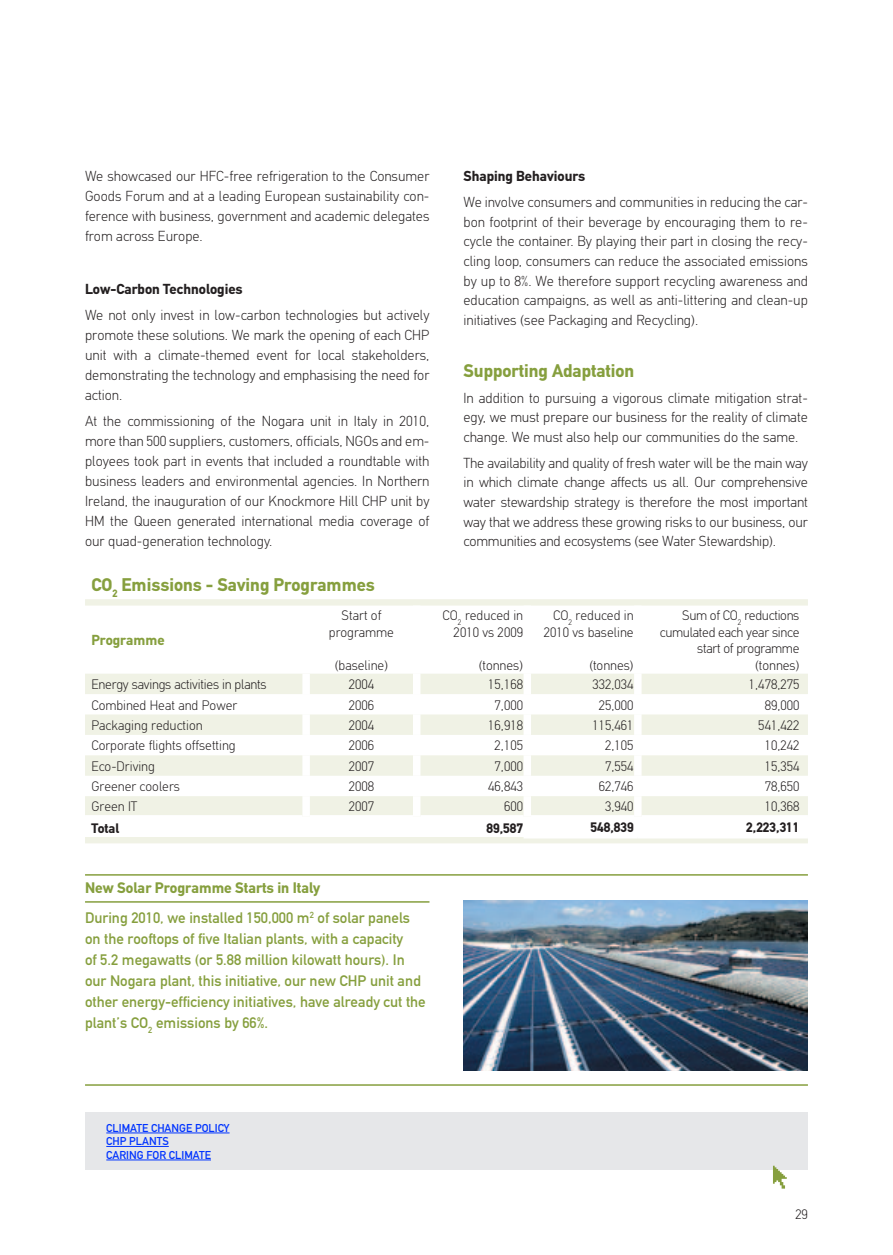
<style>
.page{position:relative;width:893px;height:1255px;background:#fff}
.page>*{position:absolute;margin:0;border:0;box-sizing:border-box;transform-origin:0 0}
.t1{font:700 18px "CF Din";color:#869f3e}
.t2{font:15px/21px "CF Din";color:#869f3e}
.t3{font:300 14.25px/20px "CF Din";color:#231f20;text-align:justify}
.t4{font:700 14.25px "CF Din";color:#231f20}
.t5{font:700 14.25px "CF Din";color:#869f3e}
.t6{font:300 13.5px/16.5px "CF Din";color:#231f20;text-align:right}
.t7{font:300 13.5px/16.5px "CF Din";letter-spacing:-.02em;color:#231f20;text-align:right}
.t8{font:700 13.5px "CF Din";color:#231f20}
.t9{font:11.25px/13.5px "CF Din";color:#03f}
.s1{font-weight:700}
</style>
<div class="page">
<img style="left:463px;top:900px;width:345px;height:170px">
<svg style="left:85px;top:599px;width:723px;height:244px"></svg>
<hr style="left:85px;top:815px;width:217px;height:3px;background:#fff">
<hr style="left:310px;top:815px;width:103px;height:3px;background:#fff">
<hr style="left:420px;top:815px;width:103px;height:3px;background:#fff">
<hr style="left:531px;top:815px;width:103px;height:3px;background:#fff">
<hr style="left:642px;top:815px;width:166px;height:3px;background:#fff">
<hr style="left:523px;top:835px;width:115px;height:3px;background:#fff">
<hr style="left:638px;top:835px;width:170px;height:3px;background:#fff">
<div style="left:302px;top:673px;width:8px;height:21px;background:#fff"></div>
<div style="left:302px;top:694px;width:8px;height:20px;background:#fff"></div>
<div style="left:302px;top:714px;width:8px;height:21px;background:#fff"></div>
<div style="left:302px;top:735px;width:8px;height:20px;background:#fff"></div>
<div style="left:302px;top:755px;width:8px;height:20px;background:#fff"></div>
<div style="left:302px;top:775px;width:8px;height:21px;background:#fff"></div>
<div style="left:302px;top:796px;width:8px;height:20px;background:#fff"></div>
<div style="left:302px;top:816px;width:8px;height:21px;background:#fff"></div>
<div style="left:413px;top:605px;width:7px;height:68px;background:#fff"></div>
<div style="left:523px;top:605px;width:8px;height:68px;background:#fff"></div>
<div style="left:634px;top:605px;width:8px;height:68px;background:#fff"></div>
<div style="left:413px;top:673px;width:7px;height:21px;background:#fff"></div>
<div style="left:523px;top:673px;width:8px;height:21px;background:#fff"></div>
<div style="left:634px;top:673px;width:8px;height:21px;background:#fff"></div>
<div style="left:413px;top:694px;width:7px;height:20px;background:#fff"></div>
<div style="left:523px;top:694px;width:8px;height:20px;background:#fff"></div>
<div style="left:634px;top:694px;width:8px;height:20px;background:#fff"></div>
<div style="left:413px;top:714px;width:7px;height:21px;background:#fff"></div>
<div style="left:523px;top:714px;width:8px;height:21px;background:#fff"></div>
<div style="left:634px;top:714px;width:8px;height:21px;background:#fff"></div>
<div style="left:413px;top:735px;width:7px;height:20px;background:#fff"></div>
<div style="left:523px;top:735px;width:8px;height:20px;background:#fff"></div>
<div style="left:634px;top:735px;width:8px;height:20px;background:#fff"></div>
<div style="left:413px;top:755px;width:7px;height:20px;background:#fff"></div>
<div style="left:523px;top:755px;width:8px;height:20px;background:#fff"></div>
<div style="left:634px;top:755px;width:8px;height:20px;background:#fff"></div>
<div style="left:413px;top:775px;width:7px;height:21px;background:#fff"></div>
<div style="left:523px;top:775px;width:8px;height:21px;background:#fff"></div>
<div style="left:634px;top:775px;width:8px;height:21px;background:#fff"></div>
<div style="left:413px;top:796px;width:7px;height:20px;background:#fff"></div>
<div style="left:523px;top:796px;width:8px;height:20px;background:#fff"></div>
<div style="left:634px;top:796px;width:8px;height:20px;background:#fff"></div>
<div style="left:413px;top:816px;width:7px;height:21px;background:#fff"></div>
<div style="left:523px;top:816px;width:8px;height:19px;background:#fff"></div>
<div style="left:634px;top:816px;width:8px;height:19px;background:#fff"></div>
<hr style="left:85px;top:874px;width:723px;height:1px;background:#869f3e">
<hr style="left:85px;top:901px;width:344px;height:1px;background:#869f3e">
<hr style="left:85px;top:1084px;width:723px;height:1px;background:#869f3e">
<div style="left:85px;top:1112px;width:723px;height:57px;background:#e6e7e9"></div>
<hr style="left:106px;top:1132px;width:124px;height:1px;background:#03f">
<hr style="left:106px;top:1146px;width:63px;height:1px;background:#03f">
<hr style="left:106px;top:1159px;width:105px;height:1px;background:#03f">
<svg style="left:773px;top:1165px;width:14px;height:23px"></svg>
<p class="t3" style="left:85px;top:166px;width:346px">We showcased our HFC-free refrigeration to the Consumer Goods Forum and at a leading European sustainability con&shy;ference with business, government and academic delegates from across Europe.</p>
<p class="t4" style="left:85px;top:281px;width:159px">Low-Carbon Technologies</p>
<p class="t3" style="left:85px;top:305px;width:346px">We not only invest in low-carbon technologies but actively promote these solutions. We mark the opening of each CHP unit with a climate-themed event for local stakeholders, demonstrating the technology and emphasising the need for action.</p>
<p class="t3" style="left:85px;top:411px;width:346px">At the commissioning of the Nogara unit in Italy in 2010, more than 500 suppliers, customers, officials, NGOs and em&shy;ployees took part in events that included a roundtable with business leaders and environmental agencies. In Northern Ireland, the inauguration of our Knockmore Hill CHP unit by HM the Queen generated international media coverage of our quad-generation technology.</p>
<p class="t1" style="left:91px;top:575px;width:285px">CO<sub>2</sub> Emissions - Saving Programmes</p>
<p class="t5" style="left:91px;top:632px;width:75px">Programme</p>
<p class="t6" style="left:329px;top:607px;width:67px;text-align:center">Start of programme</p>
<p class="t6" style="left:335px;top:656px;width:55px">(baseline)</p>
<p class="t4" style="left:463px;top:168px;width:123px">Shaping Behaviours</p>
<p class="t3" style="left:463px;top:192px;width:346px">We involve consumers and communities in reducing the car&shy;bon footprint of their beverage by encouraging them to re&shy;cycle the container. By playing their part in closing the recy&shy;cling loop, consumers can reduce the associated emissions by up to 8%. We therefore support recycling awareness and education campaigns, as well as anti-littering and clean-up initiatives (see Packaging and Recycling).</p>
<p class="t1" style="left:463px;top:360px;width:172px">Supporting Adaptation</p>
<p class="t3" style="left:463px;top:388px;width:346px">In addition to pursuing a vigorous climate mitigation strat&shy;egy, we must prepare our business for the reality of climate change. We must also help our communities do the same.</p>
<p class="t3" style="left:463px;top:453px;width:346px">The availability and quality of fresh water will be the main way in which climate change affects us all. Our comprehensive water stewardship strategy is therefore the most important way that we address these growing risks to our business, our communities and ecosystems (see Water Stewardship).</p>
<p class="t6" style="left:443px;top:607px;width:82px">CO<sub>2</sub> reduced in<br>2010 vs 2009</p>
<p class="t6" style="left:479px;top:656px;width:46px">(tonnes)</p>
<p class="t6" style="left:544px;top:607px;width:91px">CO<sub>2</sub> reduced in<br>2010 vs baseline</p>
<p class="t6" style="left:589px;top:656px;width:46px">(tonnes)</p>
<p class="t7" style="left:660px;top:607px;width:141px">Sum of CO<sub>2</sub> reductions cumulated each year since start of programme (tonnes)</p>
<p class="t6" style="left:91px;top:676px;width:177px">Energy savings activities in plants</p>
<p class="t6" style="left:349px;top:676px;width:27px">2004</p>
<p class="t6" style="left:488px;top:676px;width:36px">15,168</p>
<p class="t6" style="left:592px;top:676px;width:43px">332,034</p>
<p class="t6" style="left:749px;top:676px;width:52px">1,478,275</p>
<p class="t6" style="left:91px;top:696px;width:147px">Combined Heat and Power</p>
<p class="t6" style="left:349px;top:696px;width:27px">2006</p>
<p class="t6" style="left:495px;top:696px;width:30px">7,000</p>
<p class="t6" style="left:599px;top:696px;width:36px">25,000</p>
<p class="t6" style="left:765px;top:696px;width:36px">89,000</p>
<p class="t6" style="left:91px;top:717px;width:113px">Packaging reduction</p>
<p class="t6" style="left:349px;top:717px;width:27px">2004</p>
<p class="t6" style="left:488px;top:717px;width:36px">16,918</p>
<p class="t6" style="left:592px;top:717px;width:43px">115,461</p>
<p class="t6" style="left:758px;top:717px;width:43px">541,422</p>
<p class="t6" style="left:91px;top:737px;width:146px">Corporate flights offsetting</p>
<p class="t6" style="left:349px;top:737px;width:27px">2006</p>
<p class="t6" style="left:495px;top:737px;width:30px">2,105</p>
<p class="t6" style="left:605px;top:737px;width:30px">2,105</p>
<p class="t6" style="left:765px;top:737px;width:36px">10,242</p>
<p class="t6" style="left:91px;top:758px;width:65px">Eco-Driving</p>
<p class="t6" style="left:349px;top:758px;width:27px">2007</p>
<p class="t6" style="left:495px;top:758px;width:30px">7,000</p>
<p class="t6" style="left:605px;top:758px;width:30px">7,554</p>
<p class="t6" style="left:765px;top:758px;width:36px">15,354</p>
<p class="t6" style="left:91px;top:778px;width:90px">Greener coolers</p>
<p class="t6" style="left:349px;top:778px;width:27px">2008</p>
<p class="t6" style="left:488px;top:778px;width:36px">46,843</p>
<p class="t6" style="left:599px;top:778px;width:36px">62,746</p>
<p class="t6" style="left:765px;top:778px;width:36px">78,650</p>
<p class="t6" style="left:91px;top:798px;width:48px">Green IT</p>
<p class="t6" style="left:349px;top:798px;width:27px">2007</p>
<p class="t6" style="left:504px;top:798px;width:21px">600</p>
<p class="t6" style="left:605px;top:798px;width:30px">3,940</p>
<p class="t6" style="left:765px;top:798px;width:36px">10,368</p>
<p class="t8" style="left:91px;top:820px;width:29px">Total</p>
<p class="t8" style="left:487px;top:820px;width:38px">89,587</p>
<p class="t8" style="left:591px;top:820px;width:45px">548,839</p>
<p class="t8" style="left:746px;top:820px;width:55px">2,223,311</p>
<p class="t2" style="left:85px;top:872px;width:327px;line-height:30px"><span class="s1">New Solar Programme Starts in Italy<br></span>During 2010, we installed 150,000 m<sup>2</sup> of solar panels</p>
<p class="t2" style="left:85px;top:928px;width:342px">on the rooftops of five Italian plants, with a capacity<br>of 5.2 megawatts (or 5.88 million kilowatt hours). In our Nogara plant, this initiative, our new CHP unit and other energy-efficiency initiatives, have already cut the plant’s CO<sub>2</sub> emissions by 66%.</p>
<p class="t9" style="left:106px;top:1121px;width:14px">Climate</p>
<p class="t9" style="left:151px;top:1121px;width:15px">Change</p>
<p class="t9" style="left:195px;top:1121px;width:14px">Policy</p>
<p class="t9" style="left:106px;top:1134px;width:31px">CHP plants<br>Caring</p>
<p class="t9" style="left:146px;top:1148px;width:8px">for</p>
<p class="t9" style="left:169px;top:1148px;width:14px">Climate</p>
<p class="t6" style="left:795px;top:1205px;width:14px">29</p>
</div>
